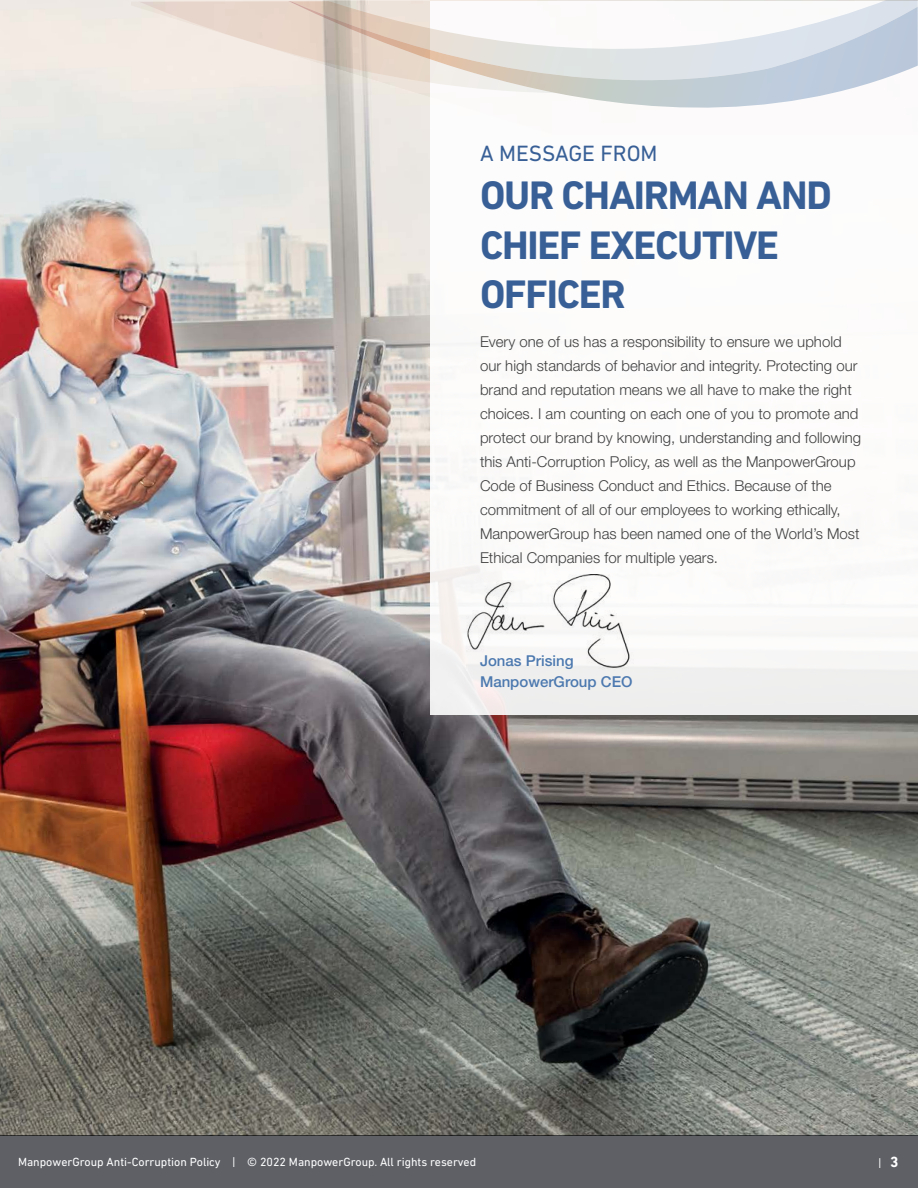
<style>
.page{position:relative;width:918px;height:1188px;background:#fff}
.page>*{position:absolute;margin:0;border:0;box-sizing:border-box;transform-origin:0 0}
.t1{font:700 40.5px/49.5px "DIN Next LT Pro";letter-spacing:-.03em;color:#386097}
.t2{font:22.5px "DIN Next LT Pro";color:#386097}
.t3{font:300 15px/24px "Helvetica Neue LT Std";color:#404040}
.t4{font:500 15px/21px "Helvetica Neue LT Std";color:#4c79af}
.t5{font:12px "DIN Next LT Pro";color:#fff}
.s1{font-weight:700;font-size:15px}
</style>
<div class="page">
<div style="left:0;top:1136px;width:918px;height:52px;background:#5e6066"></div>
<img style="left:0;top:1px;width:918px;height:1135px">
<div style="left:430px;top:1px;width:488px;height:714px;background:#fff"></div>
<svg style="left:169px;top:0;width:749px;height:134px"></svg>
<svg style="left:131px;top:0;width:426px;height:93px;background:#eadfd7"></svg>
<img style="left:466px;top:574px;width:167px;height:96px">
<h2 class="t2" style="left:480px;top:140px;width:179px">A MESSAGE FROM</h2>
<h1 class="t1" style="left:480px;top:170px;width:353px">OUR CHAIRMAN AND<br>CHIEF EXECUTIVE<br>OFFICER</h1>
<p class="t3" style="left:480px;top:329px;width:383px">Every one of us has a responsibility to ensure we uphold our high standards of behavior and integrity. Protecting our brand and reputation means we all have to make the right choices. I am counting on each one of you to promote and protect our brand by knowing, understanding and following this Anti-Corruption Policy, as well as the ManpowerGroup Code of Business Conduct and Ethics. Because of the commitment of all of our employees to working ethically, ManpowerGroup has been named one of the World’s Most Ethical Companies for multiple years.</p>
<p class="t4" style="left:480px;top:650px;width:154px">Jonas Prising<br>ManpowerGroup CEO</p>
<p class="t5" style="left:18px;top:1155px;width:460px">ManpowerGroup Anti-Corruption Policy | © 2022 ManpowerGroup. All rights reserved</p>
<p class="t5" style="left:878px;top:1156px;width:22px">| <span class="s1">3</span></p>
</div>
